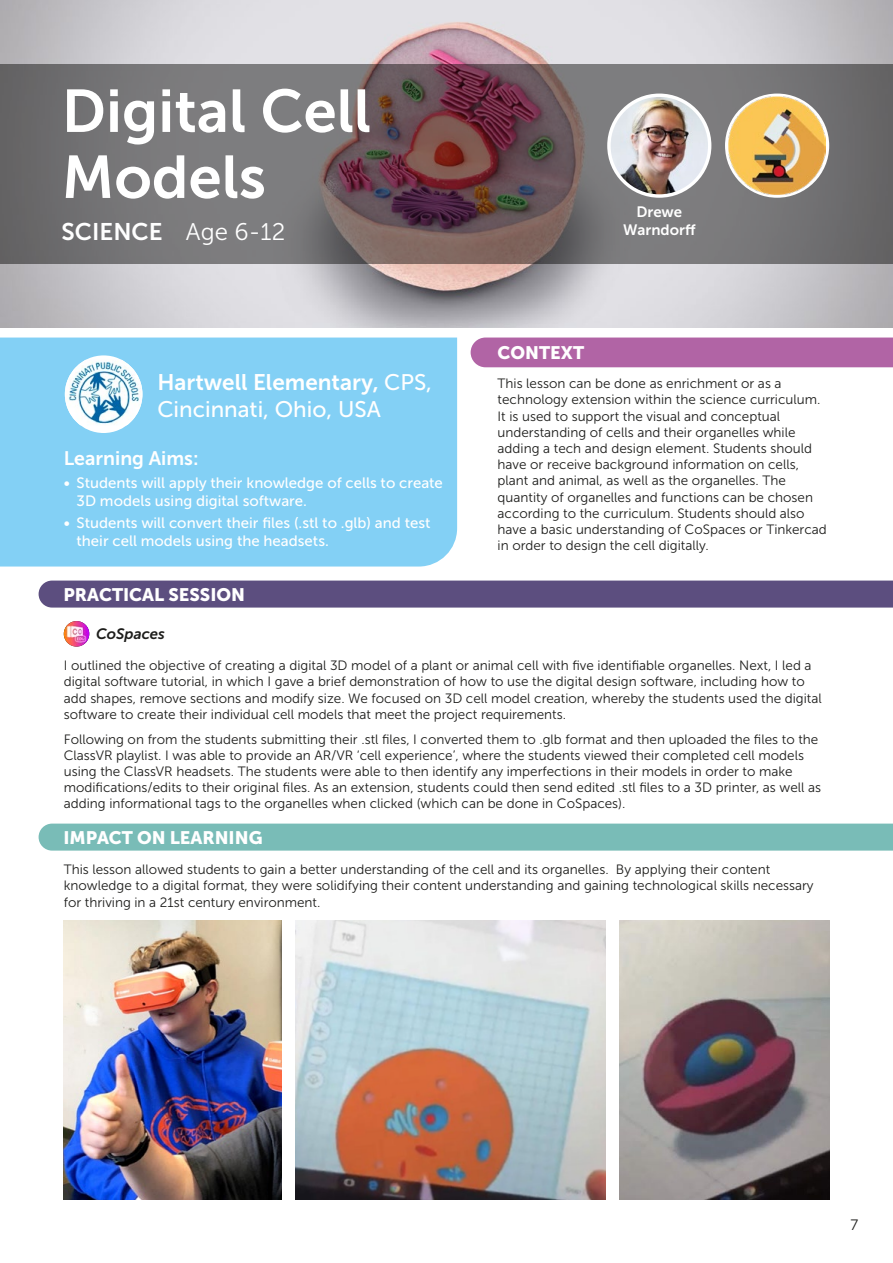
<style>
.page{position:relative;width:893px;height:1263px;background:#fff}
.page>*{position:absolute;margin:0;border:0;box-sizing:border-box;transform-origin:0 0}
.t1{font:60px/66px "Museo Sans 700";color:#fff}
.t2{font:24px "Museo Sans 700";color:#fff}
.t3{font:22.5px "Museo Sans 700";color:#fff}
.t4{font:22.5px "Museo Sans 500";color:#fff}
.t5{font:19.5px "Museo Sans 700";color:#fff}
.t6{font:18px "Museo Sans 900";color:#fff}
.t7{font:15px/18px "Museo Sans 500";color:#fff}
.t8{font:15px/18px "Museo Sans 700";color:#fff;text-align:center}
.t9{font:italic 15px "Museo Sans 700";color:#1d1d1b}
.t10{font:15px "Museo Sans 300";color:#1d1d1b}
.t11{font:13.5px/16.2px "Museo Sans 300";color:#1d1d1b}
.s1{font-family:"Museo Sans 300"}
.s2{font-family:"Museo Sans 500"}
</style>
<div class="page">
<img style="left:0;top:0;width:893px;height:327px">
<svg style="left:1px;top:64px;width:892px;height:200px;background:#72696b"></svg>
<div style="left:0;top:338px;width:457px;height:228px;background:#83d0f5"></div>
<div style="left:471px;top:338px;width:422px;height:29px;background:#b164a5"></div>
<div style="left:39px;top:581px;width:854px;height:27px;background:#5c4e7f"></div>
<div style="left:39px;top:824px;width:854px;height:27px;background:#79bcb7"></div>
<img style="left:64px;top:621px;width:25px;height:26px;border-radius:13px">
<svg style="left:725px;top:94px;width:104px;height:104px"></svg>
<img style="left:728px;top:97px;width:98px;height:97px">
<div style="left:65px;top:355px;width:77px;height:78px;background:#fff;border-radius:50%"></div>
<img style="left:65px;top:360px;width:77px;height:65px">
<img style="left:64px;top:921px;width:218px;height:278px">
<img style="left:619px;top:921px;width:210px;height:278px">
<img style="left:295px;top:921px;width:311px;height:278px">
<svg style="left:607px;top:94px;width:104px;height:104px"></svg>
<img style="left:611px;top:97px;width:97px;height:97px;border-radius:49px">
<hr style="left:0;top:64px;width:1px;height:200px;background:#1d1d1b">
<h1 class="t1" style="left:62px;top:78px;width:311px">Digital Cell<br>Models</h1>
<h2 class="t2" style="left:62px;top:219px;width:225px">SCIENCE <span class="s1">Age 6-12</span></h2>
<h3 class="t3" style="left:157px;top:370px;width:276px">Hartwell Elementary, <span class="s2">CPS,</span></h3>
<h3 class="t4" style="left:157px;top:397px;width:225px">Cincinnati, Ohio, USA</h3>
<h3 class="t5" style="left:64px;top:448px;width:136px">Learning Aims:</h3>
<p class="t7" style="left:77px;top:473px;width:368px;text-indent:-13px">• Students will apply their knowledge of cells to create<br>3D models using digital software.</p>
<p class="t7" style="left:77px;top:514px;width:356px;text-indent:-13px">• Students will convert their files (.stl to .glb) and test their cell models using the headsets.</p>
<h3 class="t6" style="left:63px;top:584px;width:183px">PRACTICAL SESSION</h3>
<p class="t8" style="left:623px;top:202px;width:74px">Drewe<br>Warndorff</p>
<h3 class="t6" style="left:498px;top:343px;width:88px">CONTEXT</h3>
<p class="t11" style="left:498px;top:375px;width:331px">This lesson can be done as enrichment or as a technology extension within the science curriculum.<br>It is used to support the visual and conceptual understanding of cells and their organelles while adding a tech and design element. Students should have or receive background information on cells, plant and animal, as well as the organelles. The quantity of organelles and functions can be chosen according to the curriculum. Students should also have a basic understanding of CoSpaces or Tinkercad in order to design the cell digitally.</p>
<p class="t9" style="left:96px;top:626px;width:70px">CoSpaces</p>
<p class="t11" style="left:64px;top:657px;width:759px">I outlined the objective of creating a digital 3D model of a plant or animal cell with five identifiable organelles. Next, I led a digital software tutorial, in which I gave a brief demonstration of how to use the digital design software, including how to add shapes, remove sections and modify size. We focused on 3D cell model creation, whereby the students used the digital software to create their individual cell models that meet the project requirements.</p>
<p class="t11" style="left:64px;top:731px;width:759px">Following on from the students submitting their .stl files, I converted them to .glb format and then uploaded the files to the ClassVR playlist. I was able to provide an AR/VR ‘cell experience’, where the students viewed their completed cell models using the ClassVR headsets. The students were able to then identify any imperfections in their models in order to make modifications/edits to their original files. As an extension, students could then send edited .stl files to a 3D printer, as well as adding informational tags to the organelles when clicked (which can be done in CoSpaces).</p>
<h3 class="t6" style="left:63px;top:827px;width:201px">IMPACT ON LEARNING</h3>
<p class="t11" style="left:64px;top:861px;width:751px">This lesson allowed students to gain a better understanding of the cell and its organelles. By applying their content knowledge to a digital format, they were solidifying their content understanding and gaining technological skills necessary for thriving in a 21st century environment.</p>
<p class="t10" style="left:850px;top:1216px;width:9px">7</p>
</div>
